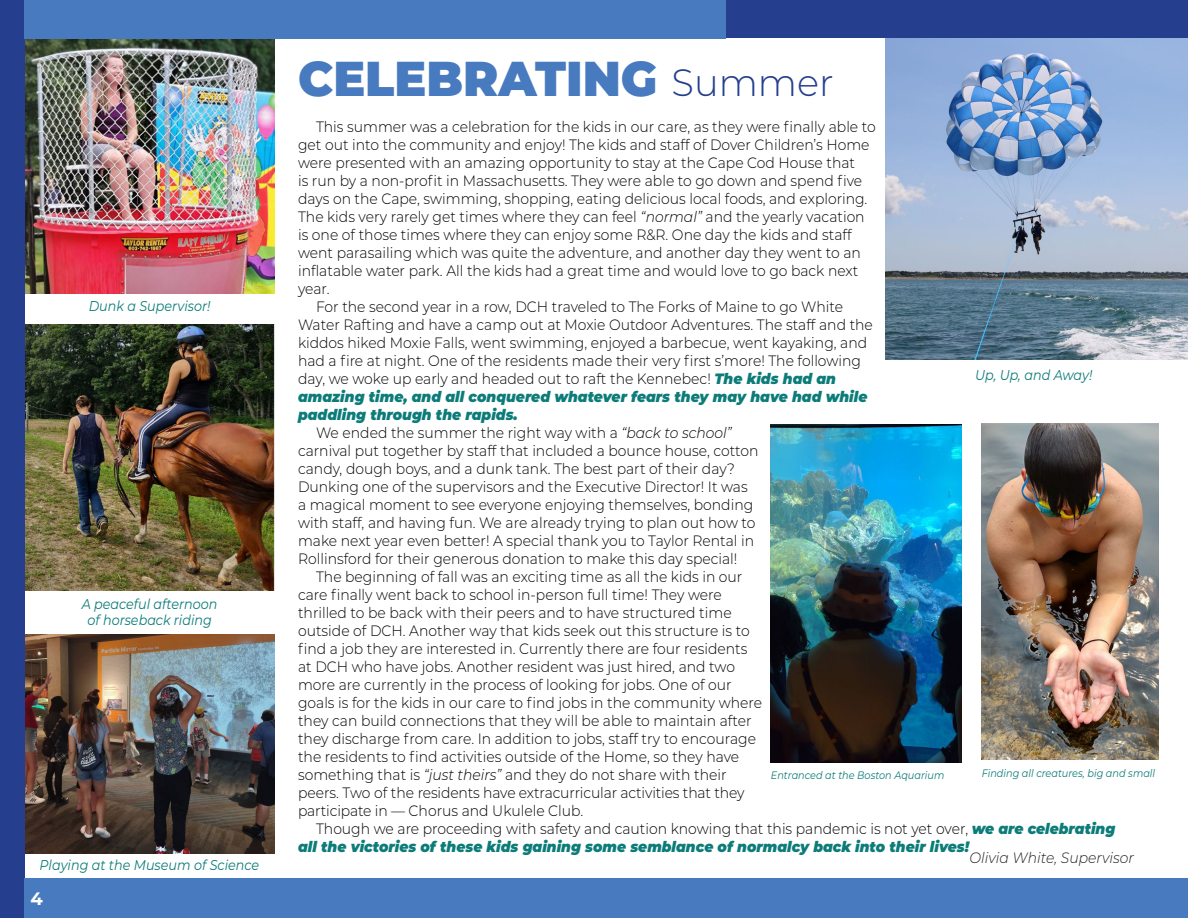
<style>
.page{position:relative;width:1188px;height:918px;background:#fff}
.page>*{position:absolute;margin:0;border:0;box-sizing:border-box;transform-origin:0 0}
.t1{font:900 48.9px "Montserrat";color:#477abe}
.t2{font:700 18px "Montserrat";color:#fff}
.t3{font:300 15px/18px "Montserrat";color:#000001;scale:.93 1}
.t4{font:italic 900 15px/18px "Montserrat";color:#0c7c79;scale:.93 1}
.t5{font:italic 300 15px "Montserrat";color:#231f20;scale:.93 1}
.t6{font:italic 14.1px "Montserrat";color:#0c7c79;scale:.9 1}
.t7{font:italic 10.8px "Montserrat";color:#0c7c79;scale:.9 1}
.s1{font-weight:300;font-size:38.1px;color:#253f8e}
.s2{font-style:italic}
.s3{font-weight:900;font-style:italic;color:#0c7c79}
.s4{font-weight:300;font-style:normal;color:#000001}
</style>
<div class="page">
<img style="left:24px;top:635px;width:251px;height:218px">
<img style="left:24px;top:38px;width:251px;height:256px">
<img style="left:24px;top:324px;width:251px;height:266px">
<div style="left:715px;top:0;width:473px;height:38px;background:#253f8e"></div>
<div style="left:0;top:0;width:24px;height:918px;background:#253f8e"></div>
<div style="left:24px;top:879px;width:1164px;height:39px;background:#477abe"></div>
<img style="left:771px;top:425px;width:191px;height:337px">
<img style="left:982px;top:424px;width:177px;height:335px">
<img style="left:886px;top:38px;width:302px;height:321px">
<div style="left:24px;top:0;width:702px;height:38px;background:#477abe"></div>
<p class="t6" style="left:89px;top:297px;width:137px">Dunk a Supervisor!</p>
<p class="t6" style="left:82px;top:595px;width:152px">A peaceful afternoon</p>
<p class="t6" style="left:87px;top:611px;width:140px">of horseback riding</p>
<p class="t6" style="left:39px;top:855px;width:246px">Playing at the Museum of Science</p>
<p class="t2" style="left:31px;top:886px;width:14px">4</p>
<p class="t1" style="left:298px;top:42px;width:537px">CELEBRATING <span class="s1">Summer</span></p>
<p class="t3" style="left:298px;top:117px;width:623px;text-indent:18px">This summer was a celebration for the kids in our care, as they were finally able to get out into the community and enjoy! The kids and staff of Dover Children’s Home were presented with an amazing opportunity to stay at the Cape Cod House that<br>is run by a non-profit in Massachusetts. They were able to go down and spend five days on the Cape, swimming, shopping, eating delicious local foods, and exploring.<br>The kids very rarely get times where they can feel <span class="s2">“normal”</span> and the yearly vacation is one of those times where they can enjoy some R&amp;R. One day the kids and staff went parasailing which was quite the adventure, and another day they went to an inflatable water park. All the kids had a great time and would love to go back next year.</p>
<p class="t3" style="left:298px;top:297px;width:620px;text-indent:18px">For the second year in a row, DCH traveled to The Forks of Maine to go White Water Rafting and have a camp out at Moxie Outdoor Adventures. The staff and the kiddos hiked Moxie Falls, went swimming, enjoyed a barbecue, went kayaking, and had a fire at night. One of the residents made their very first s’more! The following day, we woke up early and headed out to raft the Kennebec! <span class="s3">The kids had an amazing time, and all conquered whatever fears they may have had while paddling through the rapids.</span></p>
<p class="t3" style="left:298px;top:423px;width:497px;text-indent:18px">We ended the summer the right way with a <span class="s2">“back to school” </span>carnival put together by staff that included a bounce house, cotton candy, dough boys, and a dunk tank. The best part of their day?<br>Dunking one of the supervisors and the Executive Director! It was a magical moment to see everyone enjoying themselves, bonding with staff, and having fun. We are already trying to plan out how to make next year even better! A special thank you to Taylor Rental in Rollinsford for their generous donation to make this day special!</p>
<p class="t3" style="left:298px;top:567px;width:501px;text-indent:18px">The beginning of fall was an exciting time as all the kids in our care finally went back to school in-person full time! They were thrilled to be back with their peers and to have structured time outside of DCH. Another way that kids seek out this structure is to find a job they are interested in. Currently there are four residents at DCH who have jobs. Another resident was just hired, and two more are currently in the process of looking for jobs. One of our goals is for the kids in our care to find jobs in the community where they can build connections that they will be able to maintain after they discharge from care. In addition to jobs, staff try to encourage the residents to find activities outside of the Home, so they have something that is <span class="s2">“just theirs”</span> and they do not share with their peers. Two of the residents have extracurricular activities that they participate in — Chorus and Ukulele Club.</p>
<p class="t4" style="left:298px;top:819px;width:880px;text-indent:18px"><span class="s4">Though we are proceeding with safety and caution knowing that this pandemic is not yet over,</span> we are celebrating all the victories of these kids gaining some semblance of normalcy back into their lives!</p>
<p class="t5" style="left:970px;top:847px;width:178px">Olivia White, Supervisor</p>
<p class="t6" style="left:975px;top:366px;width:132px">Up, Up, and Away!</p>
<p class="t7" style="left:771px;top:767px;width:194px">Entranced at the Boston Aquarium</p>
<p class="t7" style="left:982px;top:765px;width:194px">Finding all creatures, big and small</p>
</div>
